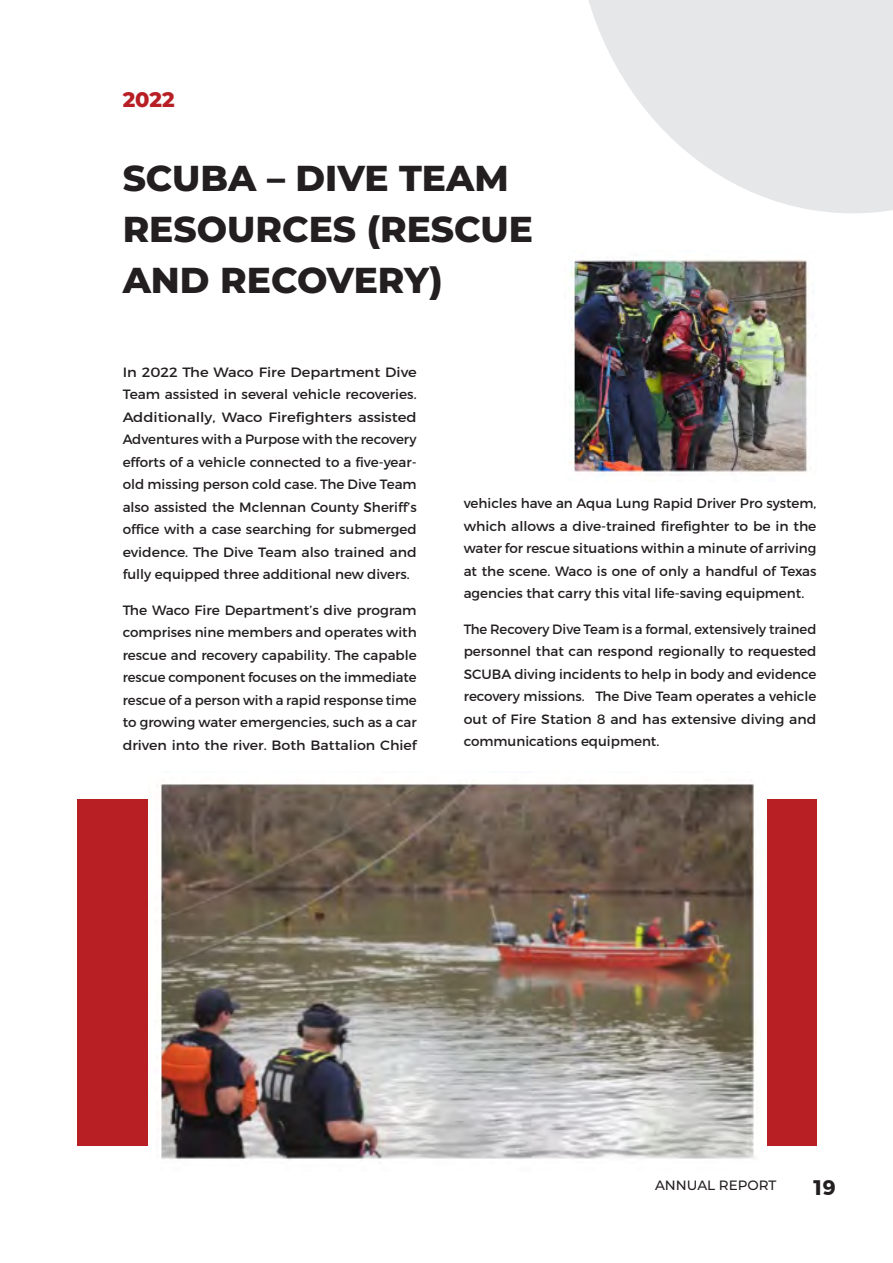
<style>
.page{position:relative;width:893px;height:1263px;background:#fff}
.page>*{position:absolute;margin:0;border:0;box-sizing:border-box;transform-origin:0 0}
.t1{font:800 36px/51px "Montserrat";color:#231f20}
.t2{font:800 21px "Montserrat";color:#b71f24}
.t3{font:700 21px "Montserrat";color:#231f20}
.t4{font:13.5px/22.5px "Montserrat";color:#231f20;text-align:justify}
.t5{font:13.5px/22.5px "Montserrat";color:#231f20;text-align:justify;scale:1.08 1}
.t6{font:500 13.5px "Montserrat";color:#231f20}
</style>
<div class="page">
<svg style="left:588px;top:0;width:305px;height:213px;fill:#e6e7e9"></svg>
<img style="left:569px;top:259px;width:240px;height:217px">
<div style="left:77px;top:799px;width:739px;height:347px;background:#b71f24"></div>
<img style="left:149px;top:783px;width:618px;height:377px">
<p class="t2" style="left:123px;top:84px;width:53px">2022</p>
<p class="t1" style="left:123px;top:151px;width:412px">SCUBA – DIVE TEAM<br>RESOURCES (RESCUE</p>
<p class="t1" style="left:123px;top:253px;width:322px">AND RECOVERY)</p>
<p class="t5" style="left:123px;top:361px;width:274px">In 2022 The Waco Fire Department Dive Team assisted in several vehicle recoveries.<br>Additionally, Waco Firefghters assisted Adventures with a Purpose with the recovery efforts of a vehicle connected to a fve-year&shy;old missing person cold case. The Dive Team also assisted the Mclennan County Sheriff’s offce with a case searching for submerged evidence. The Dive Team also trained and fully equipped three additional new divers.</p>
<p class="t4" style="left:123px;top:598px;width:296px">The Waco Fire Department’s dive program comprises nine members and operates with rescue and recovery capability. The capable rescue component focuses on the immediate rescue of a person with a rapid response time to growing water emergencies, such as a car driven into the river. Both Battalion Chief</p>
<p class="t4" style="left:464px;top:492px;width:354px">vehicles have an Aqua Lung Rapid Driver Pro system, which allows a dive-trained frefghter to be in the water for rescue situations within a minute of arriving at the scene. Waco is one of only a handful of Texas agencies that carry this vital life-saving equipment.</p>
<p class="t4" style="left:464px;top:618px;width:354px">The Recovery Dive Team is a formal, extensively trained personnel that can respond regionally to requested SCUBA diving incidents to help in body and evidence recovery missions. The Dive Team operates a vehicle out of Fire Station 8 and has extensive diving and communications equipment.</p>
<p class="t6" style="left:655px;top:1176px;width:123px">ANNUAL REPORT</p>
<h2 class="t3" style="left:814px;top:1171px;width:24px">19</h2>
</div>
